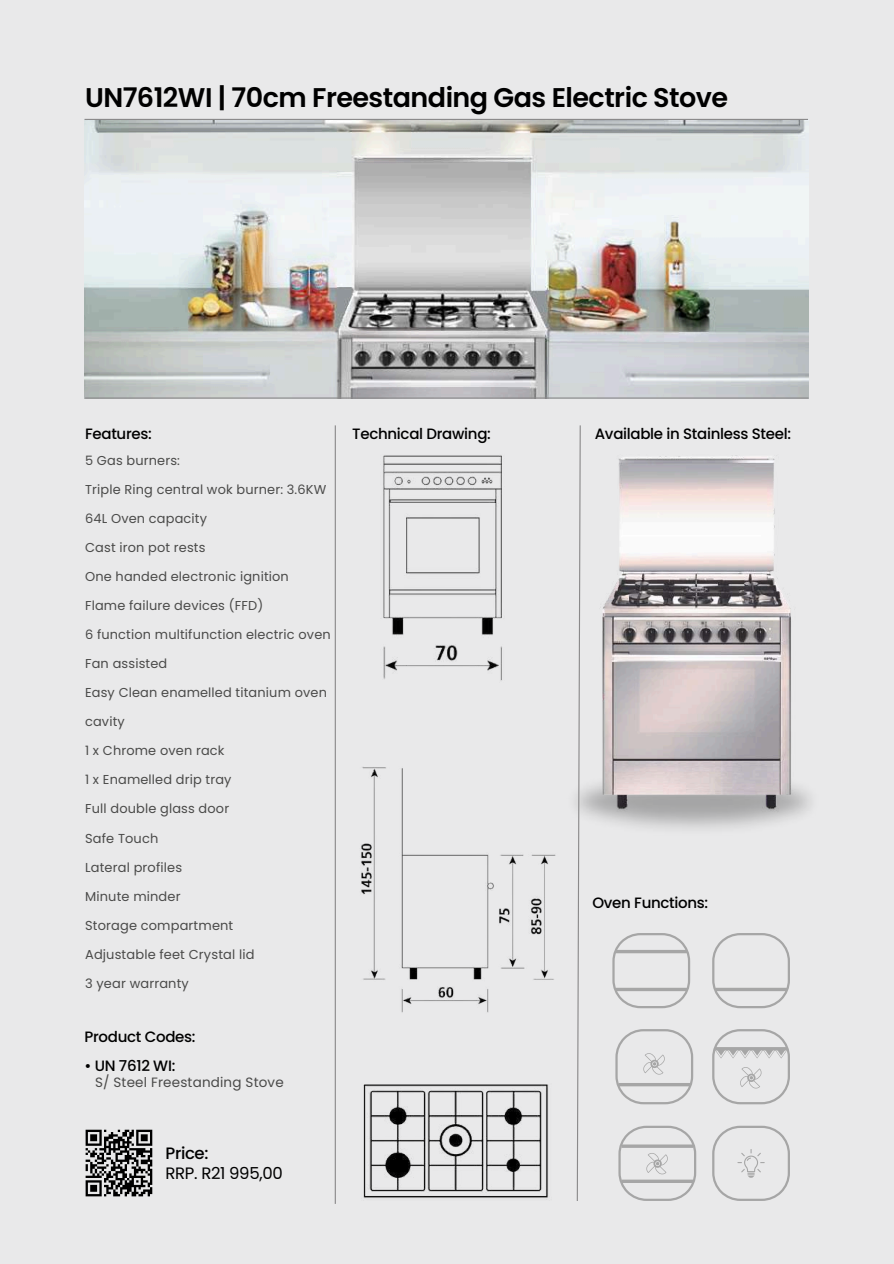
<style>
.page{position:relative;width:894px;height:1264px;background:#fff}
.page>*{position:absolute;margin:0;border:0;box-sizing:border-box;transform-origin:0 0}
.t1{font:600 27px "Poppins";letter-spacing:-.02em;color:#000}
.t2{font:16.5px "Poppins";letter-spacing:-.02em;color:#000}
.t3{font:500 16.5px "Poppins";letter-spacing:-.02em;color:#000}
.t4{font:500 15px "Poppins";letter-spacing:-.02em;color:#000}
.t5{font:13.5px "Poppins";letter-spacing:.015em;color:#4a4a49}
.t6{font:12.9px "Poppins";letter-spacing:.01em;color:#4a4a49}
</style>
<div class="page">
<div style="left:0;top:0;width:893px;height:1263px;background:#e9e9ea"></div>
<img style="left:84px;top:119px;width:724px;height:279px">
<hr style="left:85px;top:397px;width:723px;height:1px;background:#8a898a">
<hr style="left:84px;top:119px;width:723px;height:1px;background:#8a898a">
<img style="left:383px;top:455px;width:119px;height:226px">
<img style="left:361px;top:767px;width:195px;height:246px">
<img style="left:363px;top:1084px;width:186px;height:116px">
<img style="left:592px;top:455px;width:220px;height:372px">
<hr style="left:334px;top:425px;width:2px;height:778px;background:#8a898a">
<svg style="left:576px;top:425px;width:5px;height:776px"></svg>
<svg style="left:612px;top:933px;width:77px;height:75px"></svg>
<svg style="left:712px;top:933px;width:77px;height:75px"></svg>
<svg style="left:615px;top:987px;width:72px;height:4px"></svg>
<svg style="left:615px;top:949px;width:72px;height:4px"></svg>
<svg style="left:715px;top:987px;width:71px;height:4px"></svg>
<svg style="left:618px;top:1125px;width:78px;height:75px"></svg>
<hr style="left:621px;top:1144px;width:72px;height:3px;background:#a6a6a6">
<svg style="left:712px;top:1029px;width:77px;height:75px"></svg>
<svg style="left:615px;top:1029px;width:78px;height:75px"></svg>
<svg style="left:712px;top:1125px;width:77px;height:75px"></svg>
<svg style="left:85px;top:1129px;width:68px;height:68px"></svg>
<h1 class="t1" style="left:85px;top:79px;width:644px">UN7612WI | 70cm Freestanding Gas Electric Stove</h1>
<p class="t4" style="left:85px;top:423px;width:68px">Features:</p>
<p class="t4" style="left:594px;top:423px;width:198px">Available in Stainless Steel:</p>
<p class="t4" style="left:352px;top:423px;width:140px">Technical Drawing:</p>
<p class="t6" style="left:85px;top:451px;width:96px">5 Gas burners:</p>
<p class="t6" style="left:85px;top:480px;width:243px">Triple Ring central wok burner: 3.6KW</p>
<p class="t6" style="left:85px;top:509px;width:123px">64L Oven capacity</p>
<p class="t6" style="left:85px;top:538px;width:122px">Cast iron pot rests</p>
<p class="t6" style="left:85px;top:567px;width:205px">One handed electronic ignition</p>
<p class="t6" style="left:85px;top:596px;width:179px">Flame failure devices (FFD)</p>
<p class="t6" style="left:85px;top:625px;width:247px">6 function multifunction electric oven</p>
<p class="t6" style="left:85px;top:654px;width:84px">Fan assisted</p>
<p class="t6" style="left:85px;top:683px;width:243px">Easy Clean enamelled titanium oven</p>
<p class="t6" style="left:85px;top:712px;width:41px">cavity</p>
<p class="t6" style="left:85px;top:741px;width:141px">1 x Chrome oven rack</p>
<p class="t6" style="left:85px;top:771px;width:148px">1 x Enamelled drip tray</p>
<p class="t6" style="left:85px;top:800px;width:145px">Full double glass door</p>
<p class="t6" style="left:85px;top:829px;width:75px">Safe Touch</p>
<p class="t6" style="left:85px;top:858px;width:98px">Lateral profiles</p>
<p class="t6" style="left:85px;top:887px;width:97px">Minute minder</p>
<p class="t6" style="left:85px;top:916px;width:150px">Storage compartment</p>
<p class="t6" style="left:85px;top:945px;width:171px">Adjustable feet Crystal lid</p>
<p class="t6" style="left:85px;top:974px;width:105px">3 year warranty</p>
<p class="t4" style="left:84px;top:1026px;width:112px">Product Codes:</p>
<p class="t5" style="left:95px;top:1072px;width:190px">S/ Steel Freestanding Stove</p>
<p class="t4" style="left:84px;top:1055px;width:92px">• UN 7612 WI:</p>
<p class="t3" style="left:165px;top:1141px;width:44px">Price:</p>
<p class="t2" style="left:165px;top:1161px;width:119px">RRP. R21 995,00</p>
<p class="t4" style="left:592px;top:891px;width:117px">Oven Functions:</p>
</div>
